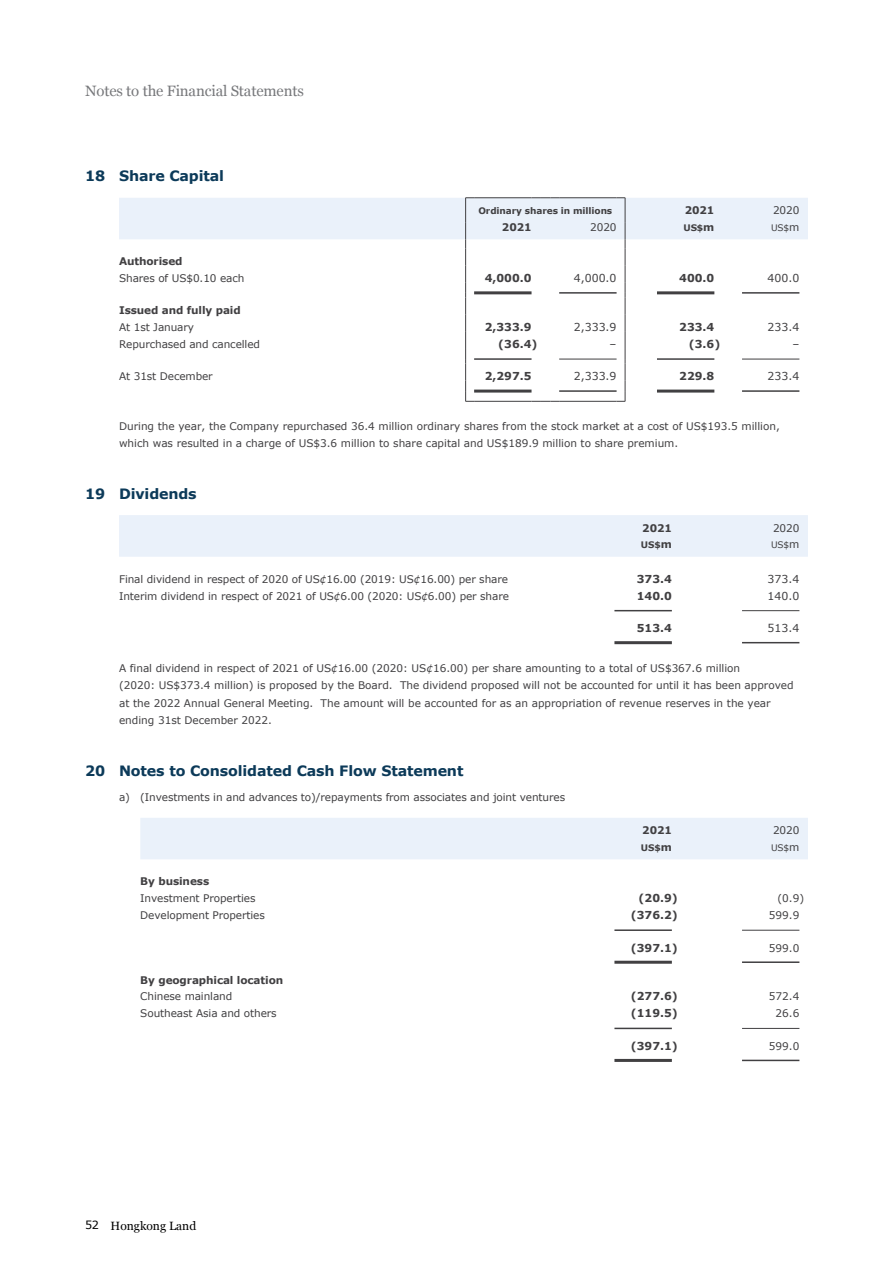
<style>
.page{position:relative;width:893px;height:1263px;background:#fff}
.page>*{position:absolute;margin:0;border:0;box-sizing:border-box;transform-origin:0 0}
.t1{font:15px "Georgia";letter-spacing:-.01em;color:#77787b}
.t2{font:700 14.25px "Verdana";letter-spacing:-.01em;color:#0c3a59}
.t3{font:12px "Georgia";color:#000}
.t4{font:700 10.95px "Verdana";color:#414042}
.t5{font:10.95px "Verdana";color:#414042}
.t6{font:10.5px/17.2px "Verdana";letter-spacing:-.005em;color:#414042}
.t7{font:700 10.5px "Verdana";letter-spacing:-.01em;color:#414042}
.t8{font:700 9px "Verdana";letter-spacing:-.01em;color:#414042}
.t9{font:9px "Verdana";color:#414042}
.s1{font-size:10.5px}
.s2{font-style:italic}
.s3{font-family:"Verdana";font-size:11.25px}
</style>
<div class="page">
<svg style="left:119px;top:197px;width:689px;height:205px"></svg>
<hr style="left:559px;top:197px;width:58px;height:1px;background:#414042">
<div style="left:119px;top:515px;width:689px;height:42px;background:#eaf1fa"></div>
<hr style="left:614px;top:610px;width:58px;height:1px;background:#414042">
<hr style="left:742px;top:642px;width:57px;height:1px;background:#414042">
<hr style="left:742px;top:610px;width:57px;height:1px;background:#414042">
<hr style="left:614px;top:641px;width:58px;height:3px;background:#414042">
<div style="left:140px;top:818px;width:668px;height:41px;background:#eaf1fa"></div>
<hr style="left:614px;top:929px;width:58px;height:2px;background:#414042">
<hr style="left:742px;top:961px;width:57px;height:2px;background:#414042">
<hr style="left:614px;top:1028px;width:58px;height:1px;background:#414042">
<hr style="left:742px;top:1060px;width:57px;height:1px;background:#414042">
<hr style="left:742px;top:930px;width:57px;height:1px;background:#414042">
<hr style="left:742px;top:1028px;width:57px;height:1px;background:#414042">
<hr style="left:614px;top:961px;width:58px;height:3px;background:#414042">
<hr style="left:614px;top:1059px;width:58px;height:3px;background:#414042">
<h1 class="t1" style="left:85px;top:80px;width:220px">Notes to the Financial Statements</h1>
<h2 class="t2" style="left:85px;top:167px;width:141px">18 Share Capital</h2>
<p class="t8" style="left:478px;top:205px;width:135px">Ordinary shares in millions</p>
<p class="t7" style="left:685px;top:204px;width:31px">2021</p>
<p class="t6" style="left:773px;top:202px;width:28px">2020</p>
<p class="t7" style="left:502px;top:220px;width:31px">2021</p>
<p class="t6" style="left:590px;top:219px;width:28px">2020</p>
<p class="t8" style="left:683px;top:222px;width:32px">US$<span class="s1">m</span></p>
<p class="t9" style="left:771px;top:222px;width:30px">US$<span class="s1">m</span></p>
<p class="t7" style="left:119px;top:255px;width:65px">Authorised</p>
<p class="t6" style="left:119px;top:270px;width:127px">Shares of US$0.10 each</p>
<p class="t4" style="left:485px;top:271px;width:48px">4,000.0</p>
<p class="t5" style="left:574px;top:271px;width:44px">4,000.0</p>
<p class="t4" style="left:679px;top:271px;width:37px">400.0</p>
<p class="t5" style="left:768px;top:271px;width:33px">400.0</p>
<p class="t7" style="left:119px;top:304px;width:123px">Issued and fully paid</p>
<p class="t6" style="left:119px;top:319px;width:77px">At 1st January</p>
<p class="t4" style="left:485px;top:320px;width:48px">2,333.9</p>
<p class="t5" style="left:574px;top:320px;width:44px">2,333.9</p>
<p class="t4" style="left:679px;top:320px;width:37px">233.4</p>
<p class="t5" style="left:768px;top:320px;width:33px">233.4</p>
<p class="t6" style="left:119px;top:336px;width:142px">Repurchased and cancelled</p>
<p class="t4" style="left:498px;top:337px;width:41px">(36.4)</p>
<p class="t5" style="left:610px;top:337px;width:8px">–</p>
<p class="t4" style="left:689px;top:337px;width:33px">(3.6)</p>
<p class="t5" style="left:792px;top:337px;width:8px">–</p>
<p class="t6" style="left:119px;top:368px;width:95px">At 31st December</p>
<p class="t4" style="left:485px;top:369px;width:48px">2,297.5</p>
<p class="t5" style="left:574px;top:369px;width:44px">2,333.9</p>
<p class="t4" style="left:679px;top:369px;width:37px">229.8</p>
<p class="t5" style="left:768px;top:369px;width:33px">233.4</p>
<p class="t6" style="left:119px;top:417px;width:662px">During the year, the Company repurchased 36.4 million ordinary shares from the stock market at a cost of US$193.5 million, which was resulted in a charge of US$3.6 million to share capital and US$189.9 million to share premium.</p>
<h2 class="t2" style="left:85px;top:484px;width:113px">19 Dividends</h2>
<p class="t7" style="left:642px;top:521px;width:31px">2021</p>
<p class="t6" style="left:773px;top:519px;width:28px">2020</p>
<p class="t8" style="left:641px;top:539px;width:32px">US$<span class="s1">m</span></p>
<p class="t9" style="left:771px;top:539px;width:30px">US$<span class="s1">m</span></p>
<p class="t6" style="left:119px;top:570px;width:390px">Final dividend in respect of 2020 of US<span class="s2">¢</span>16.00 (2019: US<span class="s2">¢</span>16.00) per share</p>
<p class="t4" style="left:637px;top:572px;width:37px">373.4</p>
<p class="t5" style="left:768px;top:572px;width:33px">373.4</p>
<p class="t6" style="left:119px;top:587px;width:391px">Interim dividend in respect of 2021 of US<span class="s2">¢</span>6.00 (2020: US<span class="s2">¢</span>6.00) per share</p>
<p class="t4" style="left:637px;top:588px;width:37px">140.0</p>
<p class="t5" style="left:768px;top:589px;width:33px">140.0</p>
<p class="t4" style="left:637px;top:621px;width:37px">513.4</p>
<p class="t5" style="left:768px;top:621px;width:33px">513.4</p>
<p class="t6" style="left:119px;top:660px;width:676px">A final dividend in respect of 2021 of US<span class="s2">¢</span>16.00 (2020: US<span class="s2">¢</span>16.00) per share amounting to a total of US$367.6 million<br>(2020: US$373.4 million) is proposed by the Board. The dividend proposed will not be accounted for until it has been approved at the 2022 Annual General Meeting. The amount will be accounted for as an appropriation of revenue reserves in the year ending 31st December 2022.</p>
<h2 class="t2" style="left:85px;top:761px;width:380px">20 Notes to Consolidated Cash Flow Statement</h2>
<p class="t6" style="left:119px;top:789px;width:448px">a) (Investments in and advances to)/repayments from associates and joint ventures</p>
<p class="t7" style="left:642px;top:824px;width:31px">2021</p>
<p class="t6" style="left:773px;top:822px;width:28px">2020</p>
<p class="t8" style="left:641px;top:842px;width:32px">US$<span class="s1">m</span></p>
<p class="t9" style="left:771px;top:842px;width:30px">US$<span class="s1">m</span></p>
<p class="t7" style="left:140px;top:875px;width:70px">By business</p>
<p class="t6" style="left:140px;top:890px;width:117px">Investment Properties</p>
<p class="t4" style="left:639px;top:891px;width:41px">(20.9)</p>
<p class="t6" style="left:777px;top:890px;width:28px">(0.9)</p>
<p class="t6" style="left:140px;top:907px;width:126px">Development Properties</p>
<p class="t4" style="left:631px;top:908px;width:48px">(376.2)</p>
<p class="t6" style="left:769px;top:907px;width:32px">599.9</p>
<p class="t4" style="left:631px;top:940px;width:48px">(397.1)</p>
<p class="t6" style="left:769px;top:939px;width:32px">599.0</p>
<p class="t7" style="left:140px;top:973px;width:144px">By geographical location</p>
<p class="t6" style="left:140px;top:988px;width:94px">Chinese mainland</p>
<p class="t4" style="left:631px;top:989px;width:48px">(277.6)</p>
<p class="t6" style="left:769px;top:988px;width:32px">572.4</p>
<p class="t6" style="left:140px;top:1005px;width:138px">Southeast Asia and others</p>
<p class="t4" style="left:631px;top:1006px;width:48px">(119.5)</p>
<p class="t6" style="left:776px;top:1005px;width:25px">26.6</p>
<p class="t4" style="left:631px;top:1039px;width:48px">(397.1)</p>
<p class="t6" style="left:769px;top:1037px;width:32px">599.0</p>
<p class="t3" style="left:85px;top:1216px;width:113px"><span class="s3">52</span> Hongkong Land</p>
</div>
